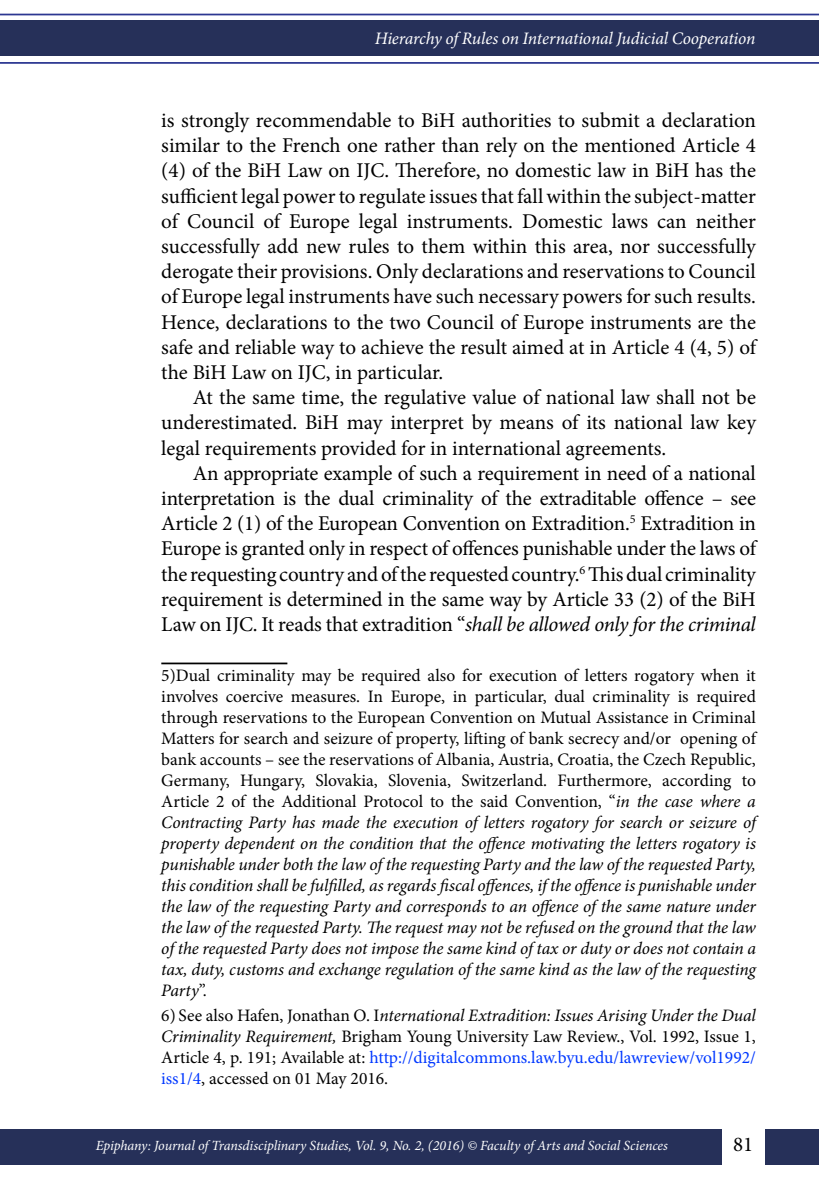
<style>
.page{position:relative;width:819px;height:1191px;background:#fff}
.page>*{position:absolute;margin:0;border:0;box-sizing:border-box;transform-origin:0 0}
.t1{font:21px/25.2px "Minion Pro";letter-spacing:-.005em;color:#000;text-align:justify}
.t2{font:italic 17.5px/21px "Minion Pro";letter-spacing:-.01em;color:#000;text-align:justify}
.t3{font:17.5px/21px "Minion Pro";color:#000;text-align:justify}
.t4{font:italic 17.5px "Minion Pro";letter-spacing:-.01em;color:#fff}
.t5{font:italic 14px "Minion Pro";letter-spacing:-.01em;color:#fff}
.s1{font-style:italic}
.s2{font-style:normal}
.s3{color:#0038ff}
</style>
<div class="page">
<div style="left:0;top:21px;width:819px;height:35px;background:#263059"></div>
<div style="left:0;top:1128px;width:721px;height:36px;background:#263059"></div>
<div style="left:764px;top:1129px;width:55px;height:35px;background:#263059"></div>
<hr style="left:0;top:14px;width:819px;height:1px;background:#2c3791">
<hr style="left:0;top:62px;width:819px;height:2px;background:#2c3791">
<hr style="left:161px;top:662px;width:126px;height:2px;background:#000">
<p class="t4" style="left:375px;top:27px;width:382px">Hierarchy of Rules on International Judicial Cooperation</p>
<p class="t1" style="left:161px;top:108px;width:596px">is strongly recommendable to BiH authorities to submit a declaration similar to the French one rather than rely on the mentioned Article 4 (4) of the BiH Law on IJC. Therefore, no domestic law in BiH has the sufficient legal power to regulate issues that fall within the subject-matter of Council of Europe legal instruments. Domestic laws can neither successfully add new rules to them within this area, nor successfully derogate their provisions. Only declarations and reservations to Council of Europe legal instruments have such necessary powers for such results.<br>Hence, declarations to the two Council of Europe instruments are the safe and reliable way to achieve the result aimed at in Article 4 (4, 5) of the BiH Law on IJC, in particular.</p>
<p class="t1" style="left:161px;top:385px;width:596px;text-indent:32px">At the same time, the regulative value of national law shall not be underestimated. BiH may interpret by means of its national law key legal requirements provided for in international agreements.</p>
<p class="t1" style="left:161px;top:460px;width:596px;text-indent:32px">An appropriate example of such a requirement in need of a national interpretation is the dual criminality of the extraditable offence – see Article 2 (1) of the European Convention on Extradition.<sup>5</sup> Extradition in Europe is granted only in respect of offences punishable under the laws of the requesting country and of the requested country.<sup>6</sup> This dual criminality requirement is determined in the same way by Article 33 (2) of the BiH Law on IJC. It reads that extradition “<span class="s1">shall be allowed only for the criminal</span></p>
<p class="t2" style="left:161px;top:665px;width:596px"><span class="s2">5)Dual criminality may be required also for execution of letters rogatory when it involves coercive measures. In Europe, in particular, dual criminality is required through reservations to the European Convention on Mutual Assistance in Criminal Matters for search and seizure of property, lifting of bank secrecy and/or opening of bank accounts – see the reservations of Albania, Austria, Croatia, the Czech Republic, Germany, Hungary, Slovakia, Slovenia, Switzerland. Furthermore, according to Article 2 of the Additional Protocol to the said Convention, “</span>in the case where a Contracting Party has made the execution of letters rogatory for search or seizure of property dependent on the condition that the offence motivating the letters rogatory is punishable under both the law of the requesting Party and the law of the requested Party, this condition shall be fulfilled, as regards fiscal offences, if the offence is punishable under the law of the requesting Party and corresponds to an offence of the same nature under the law of the requested Party. The request may not be refused on the ground that the law of the requested Party does not impose the same kind of tax or duty or does not contain a tax, duty, customs and exchange regulation of the same kind as the law of the requesting Party<span class="s2">”.</span></p>
<p class="t3" style="left:161px;top:1004px;width:596px">6) See also Hafen, Jonathan O. I<span class="s1">nternational Extradition: Issues Arising Under the Dual Criminality Requirement,</span> Brigham Young University Law Review., Vol. 1992, Issue 1, Article 4, p. 191; Available at: <span class="s3">http://digitalcommons.law.byu.edu/lawreview/vol1992/ iss1/4</span>, accessed on 01 May 2016.</p>
<p class="t5" style="left:96px;top:1136px;width:573px">Epiphany: Journal of Transdisciplinary Studies, Vol. 9, No. 2, (2016) © Faculty of Arts and Social Sciences</p>
<p class="t1" style="left:733px;top:1131px;width:22px">81</p>
</div>
